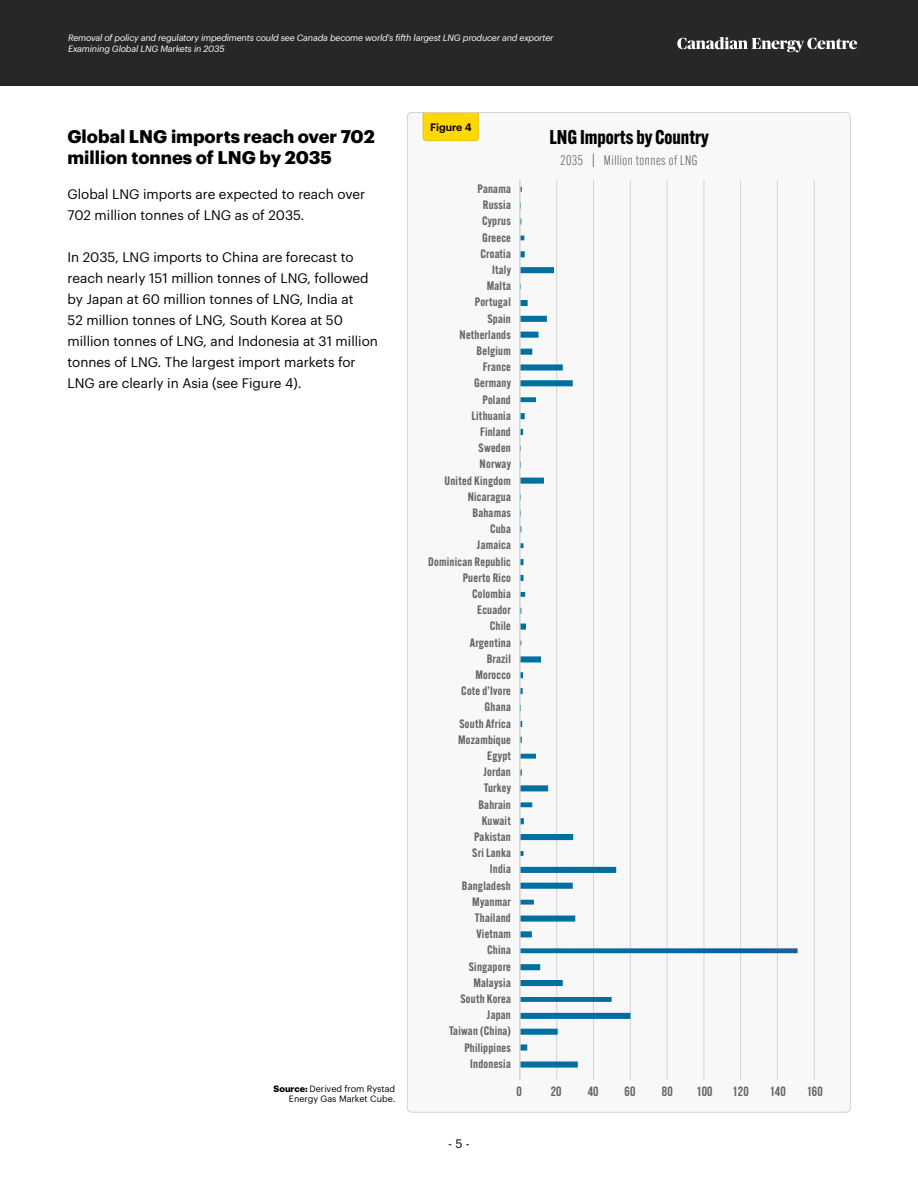
<style>
.page{position:relative;width:918px;height:1188px;background:#fff}
.page>*{position:absolute;margin:0;border:0;box-sizing:border-box;transform-origin:0 0}
.t1{font:700 19.5px "Alternate Gothic ATF";color:#000}
.t2{font:700 18px/21px "Graphik";color:#000}
.t3{font:13.5px/21px "Graphik";color:#000}
.t4{font:300 13.5px "Alternate Gothic ATF";letter-spacing:.04em;color:#58595b}
.t5{font:700 13.5px "Bebas Neue";letter-spacing:.02em;color:#636466}
.t6{font:600 12px/16.2px "Alternate Gothic ATF";letter-spacing:.02em;color:#636466;text-align:right}
.t7{font:12px "Graphik";color:#000}
.t8{font:600 10.5px "Graphik";color:#000}
.t9{font:italic 9px/10.8px "Graphik";letter-spacing:-.02em;color:#fff}
.t10{font:9px/10.5px "Graphik";color:#000;text-align:right}
.s1{font-weight:700}
</style>
<div class="page">
<div style="left:0;top:0;width:918px;height:86px;background:#272727"></div>
<svg style="left:677px;top:37px;width:180px;height:15px"></svg>
<div style="left:407px;top:113px;width:443px;height:999px;background:#f8f8f9;border-radius:4px"></div>
<svg style="left:423px;top:112px;width:56px;height:29px;background:#fcd606"></svg>
<hr style="left:519px;top:180px;width:2px;height:900px;background:#d1d3d4">
<hr style="left:556px;top:180px;width:1px;height:900px;background:#d1d3d4">
<hr style="left:593px;top:180px;width:1px;height:900px;background:#d1d3d4">
<hr style="left:630px;top:180px;width:1px;height:900px;background:#d1d3d4">
<hr style="left:740px;top:180px;width:1px;height:900px;background:#d1d3d4">
<hr style="left:667px;top:180px;width:1px;height:900px;background:#d1d3d4">
<hr style="left:777px;top:180px;width:1px;height:900px;background:#d1d3d4">
<hr style="left:704px;top:180px;width:1px;height:900px;background:#d1d3d4">
<hr style="left:814px;top:180px;width:1px;height:900px;background:#d1d3d4">
<svg style="left:521px;top:187px;width:277px;height:881px"></svg>
<p class="t9" style="left:68px;top:32px;width:487px">Removal of policy and regulatory impediments could see Canada become world’s fifth largest LNG producer and exporter<br>Examining Global LNG Markets in 2035</p>
<h2 class="t2" style="left:68px;top:125px;width:309px">Global LNG imports reach over 702 million tonnes of LNG by 2035</h2>
<p class="t3" style="left:68px;top:182px;width:299px">Global LNG imports are expected to reach over<br>702 million tonnes of LNG as of 2035.</p>
<p class="t3" style="left:68px;top:246px;width:312px">In 2035, LNG imports to China are forecast to reach nearly 151 million tonnes of LNG, followed by Japan at 60 million tonnes of LNG, India at<br>52 million tonnes of LNG, South Korea at 50 million tonnes of LNG, and Indonesia at 31 million tonnes of LNG. The largest import markets for LNG are clearly in Asia (see Figure 4).</p>
<p class="t10" style="left:274px;top:1082px;width:123px"><span class="s1">Source:</span> Derived from Rystad<br>Energy Gas Market Cube.</p>
<p class="t8" style="left:430px;top:119px;width:43px">Figure 4</p>
<p class="t6" style="left:428px;top:181px;width:84px">Panama<br>Russia<br>Cyprus<br>Greece<br>Croatia<br>Italy<br>Malta<br>Portugal<br>Spain<br>Netherlands<br>Belgium<br>France<br>Germany<br>Poland<br>Lithuania<br>Finland<br>Sweden<br>Norway<br>United Kingdom<br>Nicaragua<br>Bahamas<br>Cuba<br>Jamaica<br>Dominican Republic<br>Puerto Rico<br>Colombia<br>Ecuador<br>Chile<br>Argentina<br>Brazil<br>Morocco<br>Cote d’Ivore<br>Ghana<br>South Africa<br>Mozambique<br>Egypt<br>Jordan<br>Turkey<br>Bahrain<br>Kuwait<br>Pakistan<br>Sri Lanka<br>India<br>Bangladesh<br>Myanmar<br>Thailand<br>Vietnam<br>China<br>Singapore<br>Malaysia<br>South Korea<br>Japan<br>Taiwan (China)<br>Philippines<br>Indonesia</p>
<h1 class="t1" style="left:549px;top:125px;width:161px">LNG Imports by Country</h1>
<p class="t4" style="left:560px;top:152px;width:139px">2035 | Million tonnes of LNG</p>
<p class="t7" style="left:448px;top:1135px;width:23px">- 5 -</p>
<p class="t5" style="left:516px;top:1083px;width:7px">0</p>
<p class="t5" style="left:551px;top:1083px;width:12px">20</p>
<p class="t5" style="left:588px;top:1083px;width:12px">40</p>
<p class="t5" style="left:625px;top:1083px;width:12px">60</p>
<p class="t5" style="left:662px;top:1083px;width:12px">80</p>
<p class="t5" style="left:696px;top:1083px;width:18px">100</p>
<p class="t5" style="left:732px;top:1083px;width:18px">120</p>
<p class="t5" style="left:769px;top:1083px;width:18px">140</p>
<p class="t5" style="left:806px;top:1083px;width:18px">160</p>
</div>
